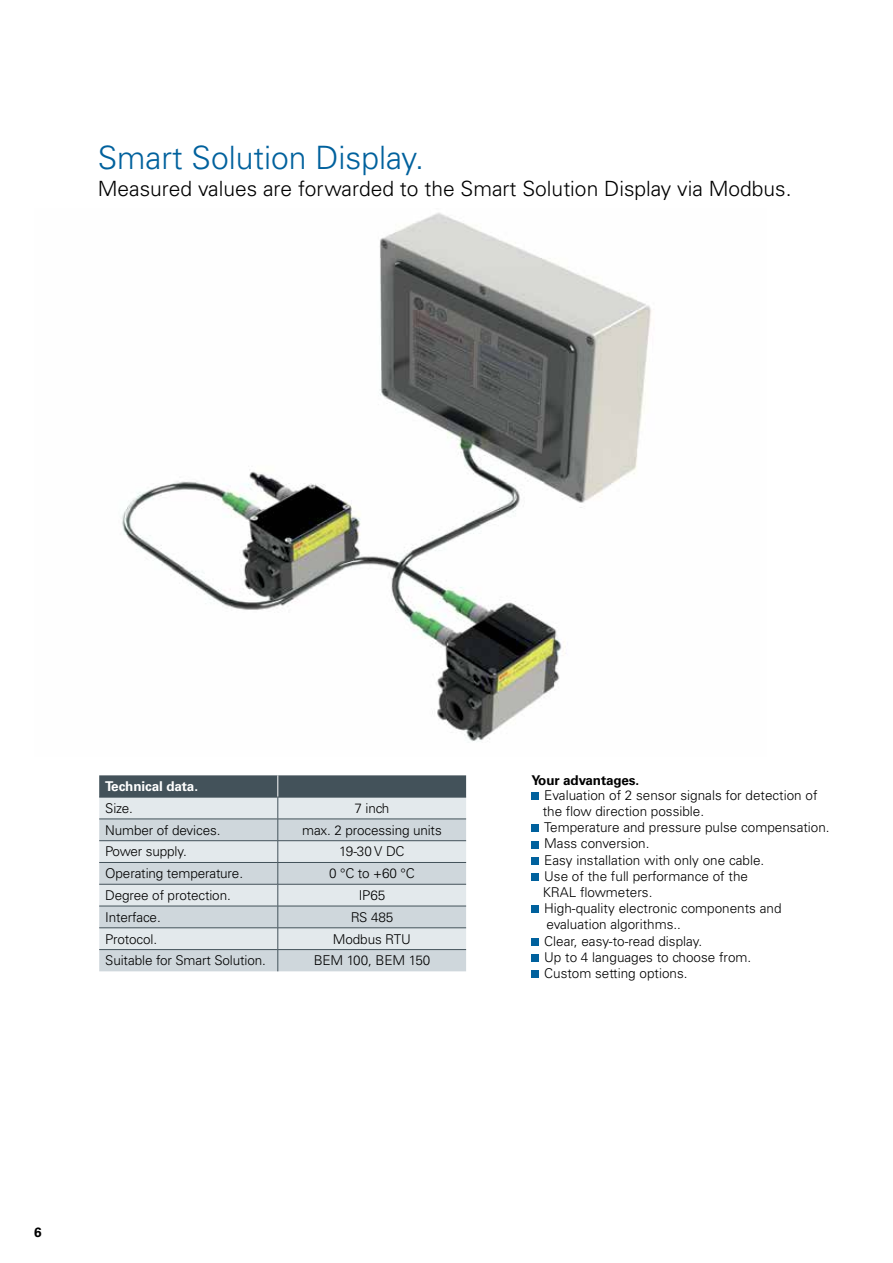
<style>
.page{position:relative;width:893px;height:1263px;background:#fff}
.page>*{position:absolute;margin:0;border:0;box-sizing:border-box;transform-origin:0 0}
.t1{font:300 32.25px "Univers LTCE";color:#00619d}
.t2{font:300 21px "Univers LTCE";color:#000}
.t3{font:300 13.5px/16.2px "Univers LT Std";color:#000}
.t4{font:700 13.5px "Univers LT Pro 65";letter-spacing:-.01em;color:#000}
.t5{font:700 13.5px "Univers LT Pro 65";letter-spacing:-.01em;color:#fff}
</style>
<div class="page">
<img style="left:122px;top:212px;width:530px;height:530px">
<svg style="left:99px;top:775px;width:367px;height:196px;background:#c3cbd0"></svg>
<hr style="left:99px;top:927px;width:179px;height:1px;background:#43525a">
<hr style="left:278px;top:927px;width:188px;height:1px;background:#43525a">
<hr style="left:99px;top:949px;width:179px;height:1px;background:#43525a">
<hr style="left:278px;top:949px;width:188px;height:1px;background:#43525a">
<hr style="left:99px;top:797px;width:179px;height:1px;background:#43525a">
<hr style="left:278px;top:797px;width:188px;height:1px;background:#43525a">
<div style="left:531px;top:792px;width:8px;height:8px;background:#00619d"></div>
<div style="left:531px;top:824px;width:8px;height:8px;background:#00619d"></div>
<div style="left:531px;top:841px;width:8px;height:7px;background:#00619d"></div>
<div style="left:531px;top:857px;width:8px;height:8px;background:#00619d"></div>
<div style="left:531px;top:873px;width:8px;height:8px;background:#00619d"></div>
<div style="left:531px;top:905px;width:8px;height:8px;background:#00619d"></div>
<div style="left:531px;top:938px;width:8px;height:8px;background:#00619d"></div>
<div style="left:531px;top:954px;width:8px;height:8px;background:#00619d"></div>
<div style="left:531px;top:970px;width:8px;height:8px;background:#00619d"></div>
<h1 class="t1" style="left:98px;top:139px;width:328px">Smart Solution Display.</h1>
<h2 class="t2" style="left:98px;top:176px;width:695px">Measured values are forwarded to the Smart Solution Display via Modbus.</h2>
<p class="t5" style="left:105px;top:778px;width:94px">Technical data.</p>
<p class="t3" style="left:105px;top:800px;width:29px">Size.</p>
<p class="t3" style="left:355px;top:800px;width:36px">7 inch</p>
<p class="t3" style="left:105px;top:822px;width:117px">Number of devices.</p>
<p class="t3" style="left:302px;top:822px;width:141px">max. 2 processing units</p>
<p class="t3" style="left:105px;top:844px;width:83px">Power supply.</p>
<p class="t3" style="left:339px;top:844px;width:67px">19-30 V DC</p>
<p class="t3" style="left:105px;top:865px;width:139px">Operating temperature.</p>
<p class="t3" style="left:329px;top:865px;width:87px">0 °C to +60 °C</p>
<p class="t3" style="left:105px;top:887px;width:127px">Degree of protection.</p>
<p class="t3" style="left:359px;top:887px;width:28px">IP65</p>
<p class="t3" style="left:105px;top:909px;width:57px">Interface.</p>
<p class="t3" style="left:351px;top:909px;width:44px">RS 485</p>
<p class="t3" style="left:105px;top:931px;width:53px">Protocol.</p>
<p class="t3" style="left:333px;top:931px;width:80px">Modbus RTU</p>
<p class="t3" style="left:105px;top:952px;width:162px">Suitable for Smart Solution.</p>
<p class="t3" style="left:314px;top:952px;width:118px">BEM 100, BEM 150</p>
<p class="t4" style="left:531px;top:772px;width:109px">Your advantages.</p>
<p class="t3" style="left:543px;top:787px;width:288px">Evaluation of 2 sensor signals for detection of the flow direction possible.<br>Temperature and pressure pulse compensation.<br>Mass conversion.<br>Easy installation with only one cable.<br>Use of the full performance of the<br>KRAL flowmeters.<br>High-quality electronic components and evaluation algorithms..<br>Clear, easy-to-read display.<br>Up to 4 languages to choose from.<br>Custom setting options.</p>
<p class="t4" style="left:34px;top:1224px;width:9px">6</p>
</div>
